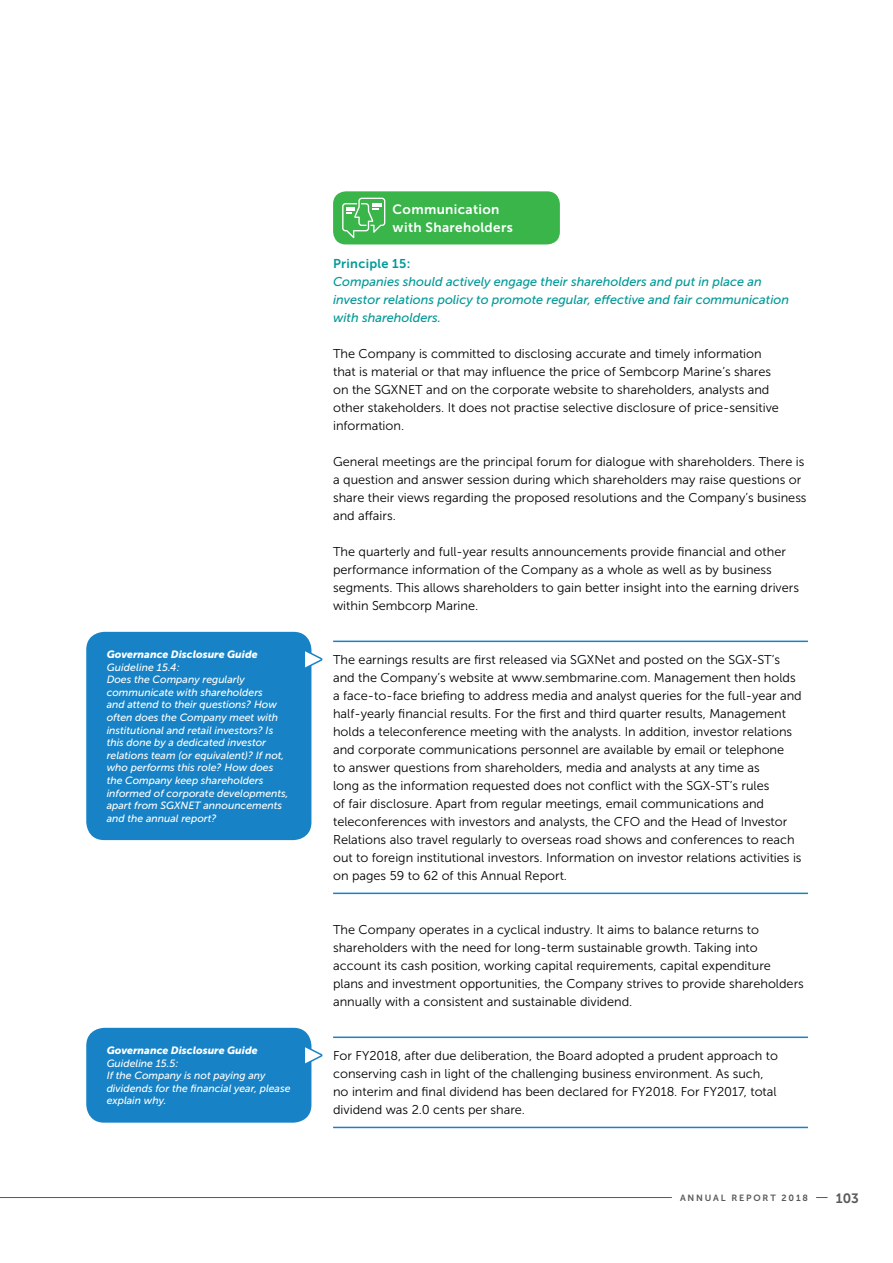
<style>
.page{position:relative;width:893px;height:1263px;background:#fff}
.page>*{position:absolute;margin:0;border:0;box-sizing:border-box;transform-origin:0 0}
.t1{font:13.5px/18px "Museo Sans 700";letter-spacing:.025em;color:#fff}
.t2{font:13.5px "Museo Sans 700";color:#58595b}
.t3{font:12.75px/18px "Museo Sans 300";color:#000}
.t4{font:italic 12.75px/18px "Museo Sans 500";color:#009a97}
.t5{font:12.75px "Museo Sans 700";letter-spacing:.025em;color:#009a97}
.t6{font:italic 10.5px/12.6px "Museo Sans 500";color:#fff}
.t7{font:italic 10.5px "Museo Sans 900";color:#fff}
.t8{font:9px "Museo Sans 700";letter-spacing:.2em;color:#58595b}
</style>
<div class="page">
<div style="left:333px;top:191px;width:227px;height:53px;background:#39b54a;border-radius:13px"></div>
<svg style="left:342px;top:198px;width:43px;height:40px"></svg>
<hr style="left:333px;top:641px;width:475px;height:1px;background:#1782c5">
<hr style="left:333px;top:892px;width:475px;height:2px;background:#1782c5">
<hr style="left:333px;top:1036px;width:475px;height:2px;background:#1782c5">
<hr style="left:333px;top:1127px;width:475px;height:1px;background:#1782c5">
<div style="left:86px;top:632px;width:225px;height:208px;background:#1782c5;border-radius:18px"></div>
<div style="left:86px;top:1028px;width:225px;height:95px;background:#1782c5;border-radius:18px"></div>
<svg style="left:305px;top:648px;width:18px;height:22px"></svg>
<svg style="left:305px;top:1044px;width:18px;height:22px"></svg>
<hr style="left:0;top:1197px;width:672px;height:1px;background:#58595b">
<p class="t7" style="left:107px;top:648px;width:152px">Governance Disclosure Guide</p>
<p class="t6" style="left:107px;top:661px;width:183px">Guideline 15.4:<br>Does the Company regularly communicate with shareholders<br>and attend to their questions? How often does the Company meet with institutional and retail investors? Is this done by a dedicated investor relations team (or equivalent)? If not, who performs this role? How does the Company keep shareholders informed of corporate developments, apart from SGXNET announcements and the annual report?</p>
<p class="t7" style="left:107px;top:1044px;width:152px">Governance Disclosure Guide</p>
<p class="t6" style="left:107px;top:1057px;width:185px">Guideline 15.5:<br>If the Company is not paying any dividends for the financial year, please explain why.</p>
<p class="t1" style="left:393px;top:200px;width:122px">Communication with Shareholders</p>
<p class="t5" style="left:333px;top:256px;width:79px">Principle 15:</p>
<p class="t4" style="left:333px;top:272px;width:458px">Companies should actively engage their shareholders and put in place an investor relations policy to promote regular, effective and fair communication with shareholders.</p>
<p class="t3" style="left:333px;top:344px;width:447px">The Company is committed to disclosing accurate and timely information that is material or that may influence the price of Sembcorp Marine’s shares on the SGXNET and on the corporate website to shareholders, analysts and other stakeholders. It does not practise selective disclosure of price-sensitive information.</p>
<p class="t3" style="left:333px;top:452px;width:475px">General meetings are the principal forum for dialogue with shareholders. There is a question and answer session during which shareholders may raise questions or share their views regarding the proposed resolutions and the Company’s business and affairs.</p>
<p class="t3" style="left:333px;top:542px;width:467px">The quarterly and full-year results announcements provide financial and other performance information of the Company as a whole as well as by business segments. This allows shareholders to gain better insight into the earning drivers within Sembcorp Marine.</p>
<p class="t3" style="left:333px;top:650px;width:470px">The earnings results are first released via SGXNet and posted on the SGX-ST’s and the Company’s website at www.sembmarine.com. Management then holds a face-to-face briefing to address media and analyst queries for the full-year and half-yearly financial results. For the first and third quarter results, Management holds a teleconference meeting with the analysts. In addition, investor relations and corporate communications personnel are available by email or telephone<br>to answer questions from shareholders, media and analysts at any time as<br>long as the information requested does not conflict with the SGX-ST’s rules<br>of fair disclosure. Apart from regular meetings, email communications and teleconferences with investors and analysts, the CFO and the Head of Investor Relations also travel regularly to overseas road shows and conferences to reach out to foreign institutional investors. Information on investor relations activities is on pages 59 to 62 of this Annual Report.</p>
<p class="t3" style="left:333px;top:921px;width:472px">The Company operates in a cyclical industry. It aims to balance returns to shareholders with the need for long-term sustainable growth. Taking into account its cash position, working capital requirements, capital expenditure plans and investment opportunities, the Company strives to provide shareholders annually with a consistent and sustainable dividend.</p>
<p class="t3" style="left:333px;top:1047px;width:446px">For FY2018, after due deliberation, the Board adopted a prudent approach to conserving cash in light of the challenging business environment. As such, no interim and final dividend has been declared for FY2018. For FY2017, total dividend was 2.0 cents per share.</p>
<p class="t8" style="left:680px;top:1193px;width:129px">ANNUAL REPORT 2018</p>
<p class="t2" style="left:836px;top:1190px;width:25px">103</p>
</div>
